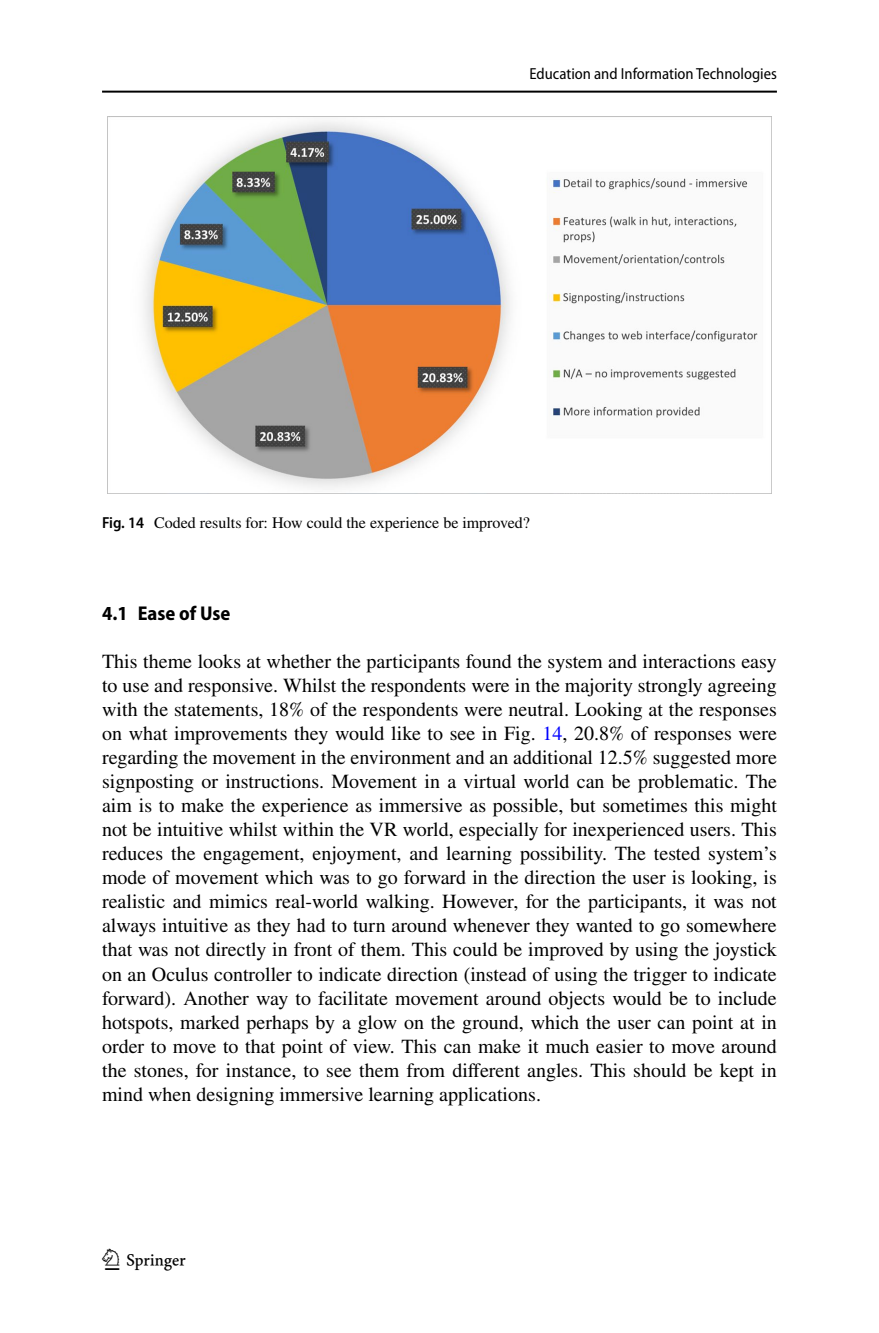
<style>
.page{position:relative;width:879px;height:1333px;background:#fff}
.page>*{position:absolute;margin:0;border:0;box-sizing:border-box;transform-origin:0 0}
.t1{font:30px "Springnew Regular 4";color:#000}
.t2{font:20px/24px "STIX";color:#000;text-align:justify}
.t3{font:700 semi-condensed 20px "Myriad Pro";color:#000}
.t4{font:16px "STIX";color:#000}
.t5{font:semi-condensed 16px "Myriad Pro";color:#000}
.s1{font-family:"Myriad Pro";font-weight:600;font-stretch:semi-condensed}
.s2{color:#00f}
</style>
<div class="page">
<hr style="left:102px;top:91px;width:675px;height:2px;background:#000">
<img style="left:108px;top:116px;width:663px;height:372px">
<p class="t5" style="left:529px;top:65px;width:249px">Education and Information Technologies</p>
<p class="t4" style="left:102px;top:512px;width:429px"><span class="s1">Fig. 14</span> Coded results for: How could the experience be improved?</p>
<p class="t3" style="left:102px;top:602px;width:130px">4.1 Ease of Use</p>
<p class="t2" style="left:102px;top:651px;width:676px">This theme looks at whether the participants found the system and interactions easy to use and responsive. Whilst the respondents were in the majority strongly agreeing with the statements, 18% of the respondents were neutral. Looking at the responses on what improvements they would like to see in Fig. <span class="s2">14</span>, 20.8% of responses were regarding the movement in the environment and an additional 12.5% suggested more signposting or instructions. Movement in a virtual world can be problematic. The aim is to make the experience as immersive as possible, but sometimes this might not be intuitive whilst within the VR world, especially for inexperienced users. This reduces the engagement, enjoyment, and learning possibility. The tested system’s mode of movement which was to go forward in the direction the user is looking, is realistic and mimics real-world walking. However, for the participants, it was not always intuitive as they had to turn around whenever they wanted to go somewhere that was not directly in front of them. This could be improved by using the joystick on an Oculus controller to indicate direction (instead of using the trigger to indicate forward). Another way to facilitate movement around objects would be to include hotspots, marked perhaps by a glow on the ground, which the user can point at in order to move to that point of view. This can make it much easier to move around the stones, for instance, to see them from different angles. This should be kept in mind when designing immersive learning applications.</p>
<h1 class="t1" style="left:105px;top:1248px;width:83px">1 3</h1>
</div>
